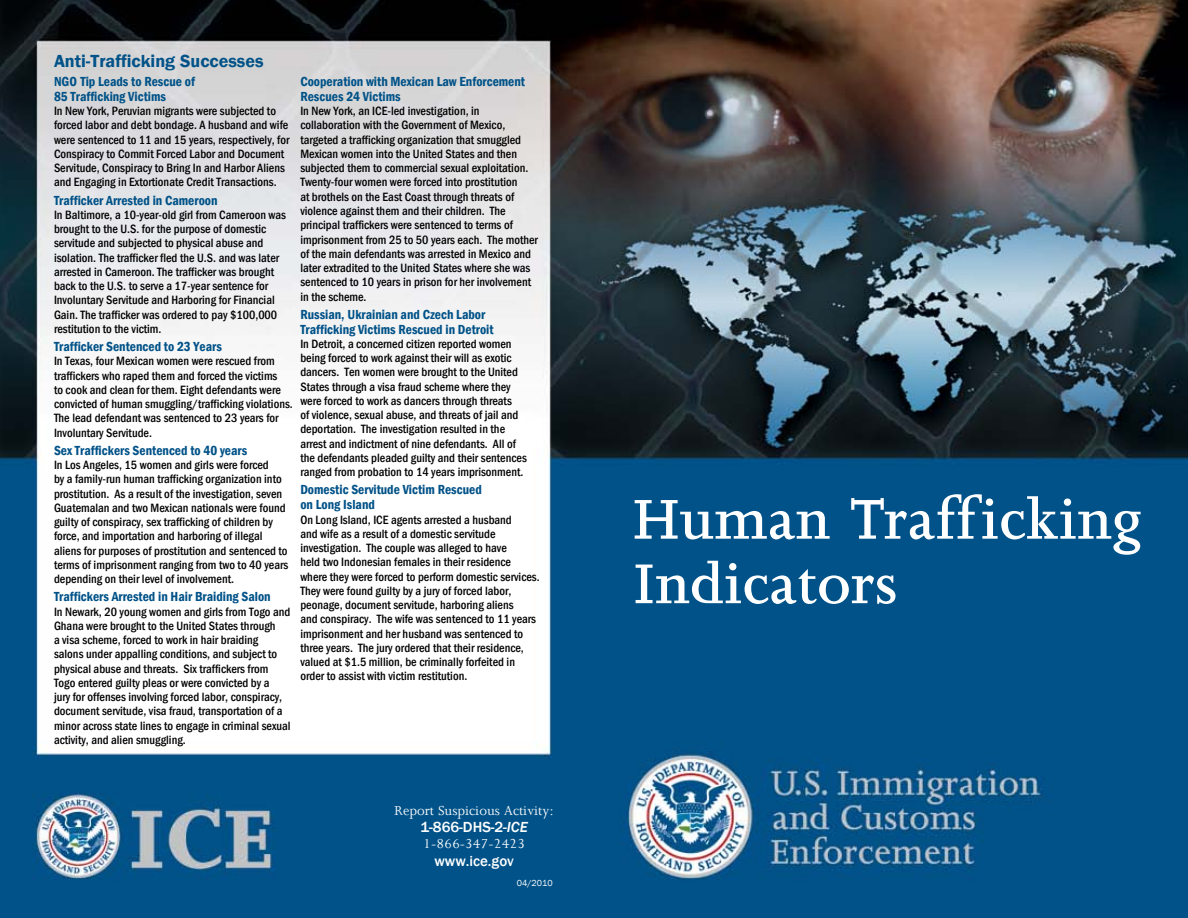
<style>
.page{position:relative;width:1188px;height:918px;background:#fff}
.page>*{position:absolute;margin:0;border:0;box-sizing:border-box;transform-origin:0 0}
.t1{font:600 64.5px/64.5px "Joanna";color:#fff}
.t2{font:600 18px "Franklin Gothic";color:#005288}
.t3{font:15px "Joanna";color:#fff}
.t4{font:500 15px "Franklin Gothic";color:#fff}
.t5{font:600 condensed 13.5px/15px "Franklin Gothic";color:#005288}
.t6{font:500 condensed 12.3px/14.2px "Franklin Gothic";color:#000}
.t7{font:9px "Franklin Gothic";color:#fff}
.s1{font-style:italic}
</style>
<div class="page">
<img style="left:0;top:0;width:1188px;height:918px">
<p class="t2" style="left:54px;top:50px;width:211px">Anti-Trafficking Successes</p>
<p class="t5" style="left:54px;top:74px;width:143px">NGO Tip Leads to Rescue of<br>85 Trafficking Victims</p>
<p class="t6" style="left:54px;top:104px;width:237px">In New York, Peruvian migrants were subjected to forced labor and debt bondage. A husband and wife were sentenced to 11 and 15 years, respectively, for Conspiracy to Commit Forced Labor and Document Servitude, Conspiracy to Bring In and Harbor Aliens and Engaging in Extortionate Credit Transactions.</p>
<p class="t5" style="left:54px;top:193px;width:165px">Trafficker Arrested in Cameroon</p>
<p class="t6" style="left:54px;top:208px;width:234px">In Baltimore, a 10-year-old girl from Cameroon was brought to the U.S. for the purpose of domestic servitude and subjected to physical abuse and isolation. The trafficker fled the U.S. and was later arrested in Cameroon. The trafficker was brought back to the U.S. to serve a 17-year sentence for Involuntary Servitude and Harboring for Financial Gain. The trafficker was ordered to pay $100,000 restitution to the victim.</p>
<p class="t5" style="left:54px;top:339px;width:169px">Trafficker Sentenced to 23 Years</p>
<p class="t6" style="left:54px;top:354px;width:240px">In Texas, four Mexican women were rescued from traffickers who raped them and forced the victims<br>to cook and clean for them. Eight defendants were convicted of human smuggling/trafficking violations.<br>The lead defendant was sentenced to 23 years for Involuntary Servitude.</p>
<p class="t5" style="left:54px;top:443px;width:195px">Sex Traffickers Sentenced to 40 years</p>
<p class="t6" style="left:54px;top:458px;width:236px">In Los Angeles, 15 women and girls were forced<br>by a family-run human trafficking organization into prostitution. As a result of the investigation, seven Guatemalan and two Mexican nationals were found guilty of conspiracy, sex trafficking of children by force, and importation and harboring of illegal aliens for purposes of prostitution and sentenced to terms of imprisonment ranging from two to 40 years depending on their level of involvement.</p>
<p class="t5" style="left:54px;top:589px;width:218px">Traffickers Arrested in Hair Braiding Salon</p>
<p class="t6" style="left:54px;top:604px;width:238px">In Newark, 20 young women and girls from Togo and Ghana were brought to the United States through<br>a visa scheme, forced to work in hair braiding salons under appalling conditions, and subject to physical abuse and threats. Six traffickers from Togo entered guilty pleas or were convicted by a<br>jury for offenses involving forced labor, conspiracy, document servitude, visa fraud, transportation of a minor across state lines to engage in criminal sexual activity, and alien smuggling.</p>
<p class="t5" style="left:300px;top:74px;width:226px">Cooperation with Mexican Law Enforcement<br>Rescues 24 Victims</p>
<p class="t6" style="left:300px;top:104px;width:239px">In New York, an ICE-led investigation, in collaboration with the Government of Mexico, targeted a trafficking organization that smuggled Mexican women into the United States and then subjected them to commercial sexual exploitation.<br>Twenty-four women were forced into prostitution<br>at brothels on the East Coast through threats of violence against them and their children. The principal traffickers were sentenced to terms of imprisonment from 25 to 50 years each. The mother of the main defendants was arrested in Mexico and later extradited to the United States where she was sentenced to 10 years in prison for her involvement in the scheme.</p>
<p class="t5" style="left:300px;top:307px;width:195px">Russian, Ukrainian and Czech Labor<br>Trafficking Victims Rescued in Detroit</p>
<p class="t6" style="left:300px;top:337px;width:228px">In Detroit, a concerned citizen reported women being forced to work against their will as exotic dancers. Ten women were brought to the United States through a visa fraud scheme where they were forced to work as dancers through threats<br>of violence, sexual abuse, and threats of jail and deportation. The investigation resulted in the arrest and indictment of nine defendants. All of the defendants pleaded guilty and their sentences ranged from probation to 14 years imprisonment.</p>
<p class="t5" style="left:300px;top:482px;width:183px">Domestic Servitude Victim Rescued on Long Island</p>
<p class="t6" style="left:300px;top:512px;width:241px">On Long Island, ICE agents arrested a husband<br>and wife as a result of a domestic servitude investigation. The couple was alleged to have<br>held two Indonesian females in their residence where they were forced to perform domestic services.<br>They were found guilty by a jury of forced labor, peonage, document servitude, harboring aliens<br>and conspiracy. The wife was sentenced to 11 years imprisonment and her husband was sentenced to three years. The jury ordered that their residence, valued at $1.5 million, be criminally forfeited in order to assist with victim restitution.</p>
<p class="t3" style="left:395px;top:802px;width:161px">Report Suspicious Activity:</p>
<p class="t4" style="left:421px;top:817px;width:109px">1-866-DHS-2-<span class="s1">ICE</span></p>
<p class="t3" style="left:423px;top:835px;width:103px">1-866-347-2423</p>
<p class="t4" style="left:434px;top:852px;width:81px">www.ice.gov</p>
<p class="t7" style="left:517px;top:877px;width:37px">04/2010</p>
<h1 class="t1" style="left:633px;top:485px;width:510px">Human Trafficking<br>Indicators</h1>
</div>
